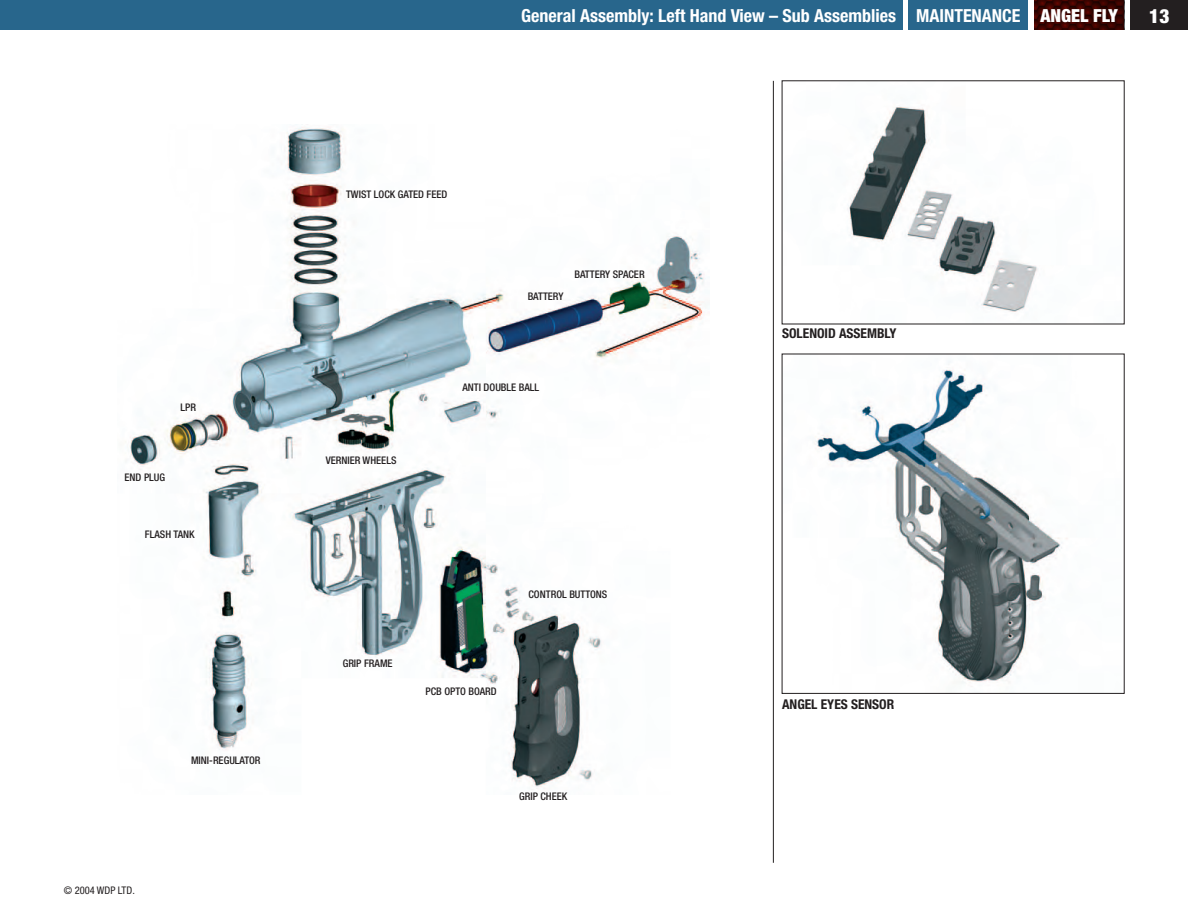
<style>
.page{position:relative;width:1188px;height:918px;background:#fff}
.page>*{position:absolute;margin:0;border:0;box-sizing:border-box;transform-origin:0 0}
.t1{font:900 condensed 19.5px "Helvetica Neue";color:#fff}
.t2{font:700 condensed 18px "Helvetica Neue";color:#fff}
.t3{font:900 condensed 18px "Helvetica Neue";color:#fff}
.t4{font:700 condensed 13.5px "Helvetica Neue";color:#231f20}
.t5{font:500 condensed 10.5px "Helvetica Neue";color:#231f20}
.t6{font:condensed 10.5px "Helvetica Neue";color:#231f20}
</style>
<div class="page">
<div style="left:1131px;top:0;width:57px;height:30px;background:#231f20"></div>
<svg style="left:1034px;top:0;width:90px;height:30px;background:#390300"></svg>
<hr style="left:773px;top:81px;width:1px;height:782px;background:#231f20">
<div style="left:909px;top:0;width:119px;height:30px;background:#28668c"></div>
<div style="left:0;top:0;width:903px;height:30px;background:#28668c"></div>
<img style="left:848px;top:107px;width:190px;height:205px">
<img style="left:816px;top:369px;width:252px;height:314px">
<img style="left:130px;top:127px;width:576px;height:660px">
<h2 class="t2" style="left:521px;top:5px;width:501px">General Assembly: Left Hand View – Sub Assemblies MAINTENANCE</h2>
<h2 class="t3" style="left:1041px;top:5px;width:79px">ANGEL FLY</h2>
<h1 class="t1" style="left:1149px;top:4px;width:22px">13</h1>
<p class="t5" style="left:180px;top:401px;width:17px">LPR</p>
<p class="t5" style="left:125px;top:471px;width:42px">END PLUG</p>
<p class="t5" style="left:145px;top:528px;width:51px">FLASH TANK</p>
<p class="t6" style="left:64px;top:885px;width:73px">© 2004 WDP LTD.</p>
<p class="t5" style="left:191px;top:754px;width:71px">MINI-REGULATOR</p>
<p class="t5" style="left:346px;top:188px;width:103px">TWIST LOCK GATED FEED</p>
<p class="t5" style="left:528px;top:290px;width:37px">BATTERY</p>
<p class="t5" style="left:574px;top:268px;width:72px">BATTERY SPACER</p>
<p class="t5" style="left:326px;top:454px;width:72px">VERNIER WHEELS</p>
<p class="t5" style="left:462px;top:381px;width:78px">ANTI DOUBLE BALL</p>
<p class="t5" style="left:343px;top:657px;width:51px">GRIP FRAME</p>
<p class="t5" style="left:529px;top:588px;width:80px">CONTROL BUTTONS</p>
<p class="t5" style="left:426px;top:685px;width:73px">PCB OPTO BOARD</p>
<p class="t5" style="left:519px;top:790px;width:50px">GRIP CHEEK</p>
<p class="t4" style="left:782px;top:325px;width:116px">SOLENOID ASSEMBLY</p>
<p class="t4" style="left:782px;top:696px;width:114px">ANGEL EYES SENSOR</p>
</div>
